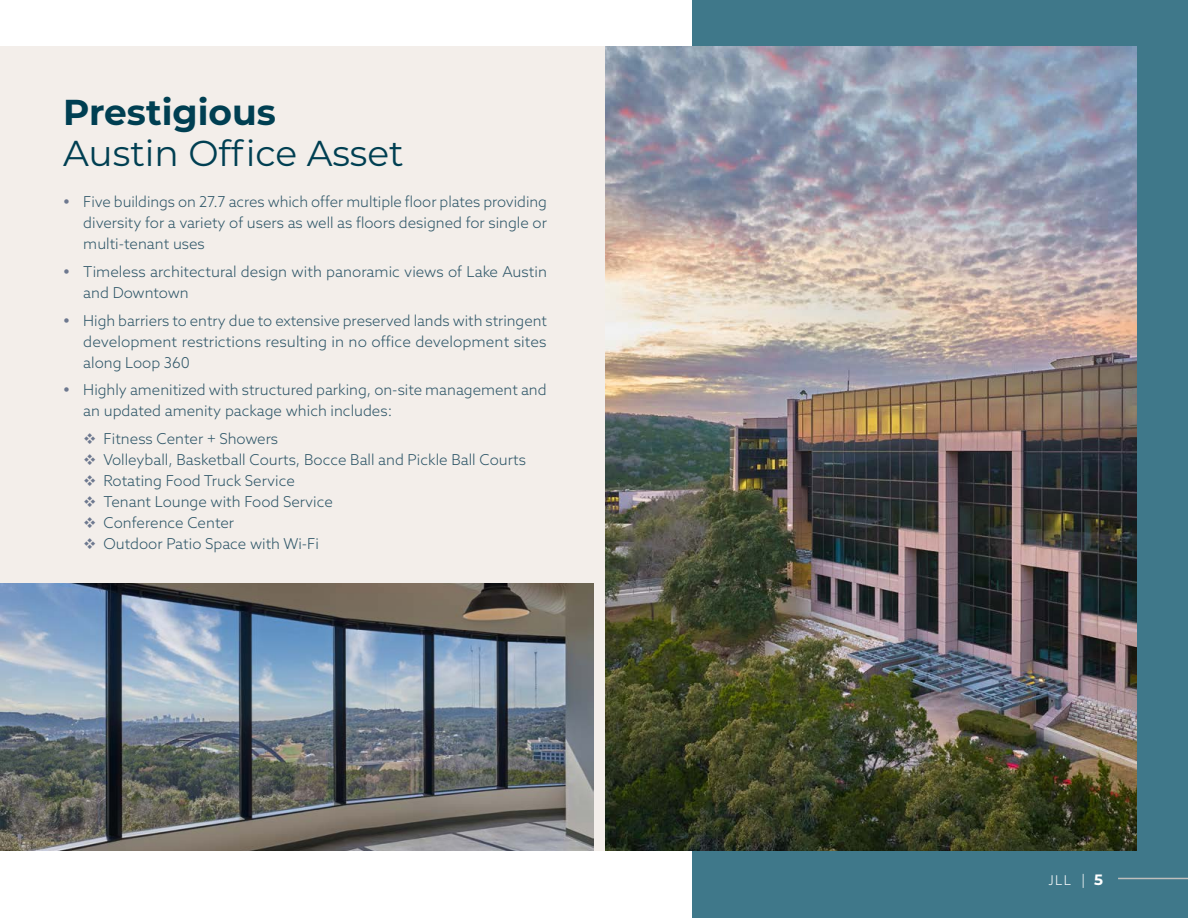
<style>
.page{position:relative;width:1188px;height:918px;background:#fff}
.page>*{position:absolute;margin:0;border:0;box-sizing:border-box;transform-origin:0 0}
.t1{font:36px "Montserrat";color:#003f52}
.t2{font:700 36px "Montserrat";color:#003f52}
.t3{font:300 15px/21px "Azo Sans";color:#2e5668}
.t4{font:300 13.5px "Azo Sans";color:#fff}
.s1{font-family:"Montserrat";font-size:15px}
.s2{font-family:"Montserrat";font-weight:700;font-size:15px}
</style>
<div class="page">
<div style="left:0;top:46px;width:693px;height:804px;background:#f3eeea"></div>
<div style="left:693px;top:0;width:495px;height:918px;background:#3f788a"></div>
<img style="left:0;top:583px;width:594px;height:267px">
<img style="left:606px;top:46px;width:530px;height:804px">
<hr style="left:1118px;top:878px;width:70px;height:1px;background:#bfbfbd">
<h1 class="t2" style="left:63px;top:87px;width:214px">Prestigious</h1>
<h1 class="t1" style="left:63px;top:128px;width:342px">Austin Office Asset</h1>
<p class="t3" style="left:83px;top:191px;width:465px;text-align:justify">Five buildings on 27.7 acres which offer multiple floor plates providing diversity for a variety of users as well as floors designed for single or multi-tenant uses</p>
<p class="t3" style="left:83px;top:261px;width:465px">Timeless architectural design with panoramic views of Lake Austin and Downtown</p>
<p class="t3" style="left:83px;top:310px;width:465px;text-align:justify">High barriers to entry due to extensive preserved lands with stringent development restrictions resulting in no office development sites along Loop 360</p>
<p class="t3" style="left:83px;top:379px;width:465px">Highly amenitized with structured parking, on-site management and an updated amenity package which includes:</p>
<p class="t3" style="left:104px;top:428px;width:424px">Fitness Center + Showers<br>Volleyball, Basketball Courts, Bocce Ball and Pickle Ball Courts Rotating Food Truck Service<br>Tenant Lounge with Food Service<br>Conference Center<br>Outdoor Patio Space with Wi-Fi</p>
<p class="t4" style="left:1048px;top:871px;width:56px">JLL <span class="s1">|</span> <span class="s2">5</span></p>
</div>
